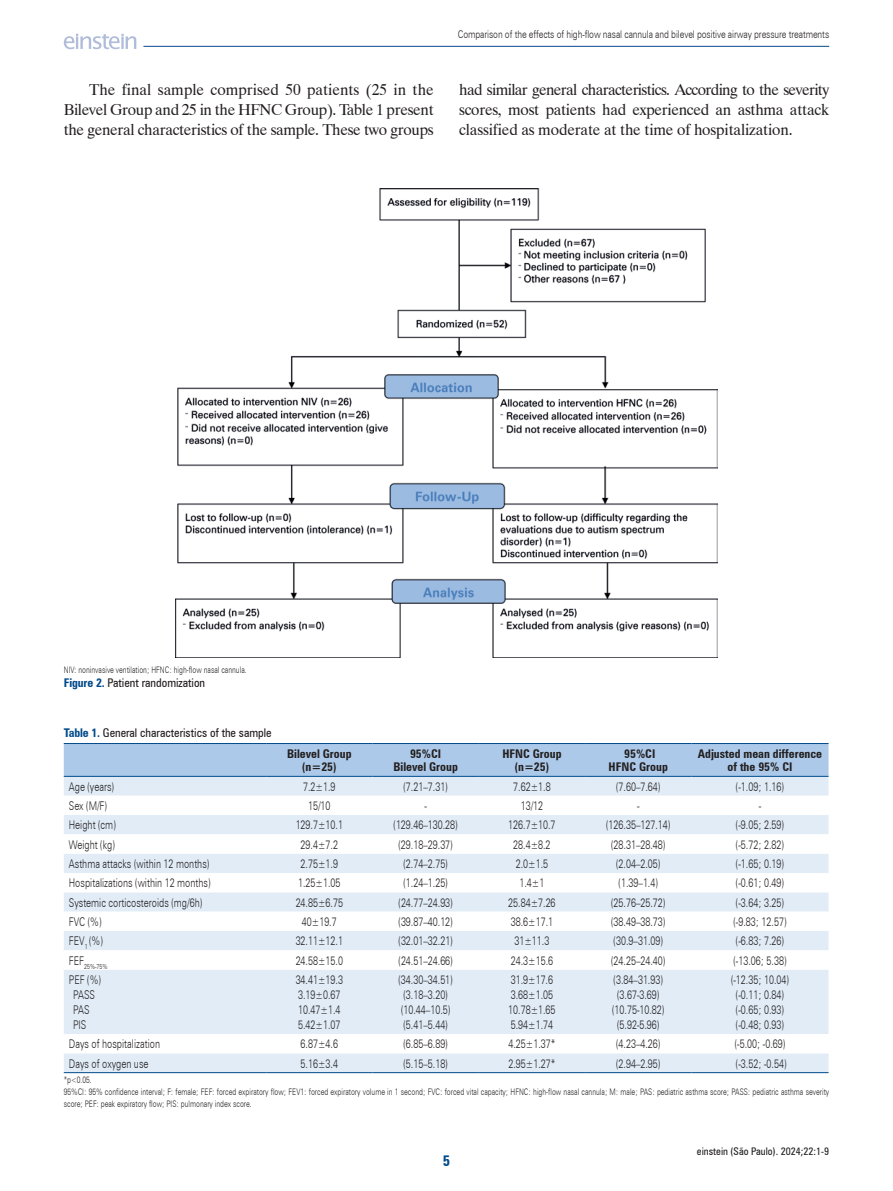
<style>
.page{position:relative;width:893px;height:1191px;background:#fff}
.page>*{position:absolute;margin:0;border:0;box-sizing:border-box;transform-origin:0 0}
.t1{font:15.75px/19.8px "Dutch 801 BT";letter-spacing:-.015em;color:#231f20;text-align:justify}
.t2{font:700 condensed 15px "Zurich BT";color:#004a8b}
.t3{font:300 12px/15px "Zurich BT";color:#231f20;scale:.75 1}
.t4{font:700 condensed 12px/13.5px "Zurich BT";color:#231f20;text-align:center}
.t5{font:condensed 12px "Zurich BT";color:#231f20}
.t6{font:300 10.5px "Zurich BT";letter-spacing:-.01em;color:#231f20;scale:.8 1}
.t7{font:condensed 10.5px "Zurich BT";color:#231f20}
.t8{font:300 9px/12px "Zurich BT";color:#231f20;scale:.75 1}
.t9{font:300 7.05px "Zurich BT";color:#231f20;scale:.75 1}
.s1{font-weight:700;color:#004a8b}
</style>
<div class="page">
<svg style="left:64px;top:34px;width:72px;height:15px"></svg>
<hr style="left:143px;top:46px;width:686px;height:1px;background:#004a8b">
<div style="left:64px;top:744px;width:764px;height:32px;background:#acc9e9"></div>
<div style="left:64px;top:777px;width:764px;height:295px;background:#e1ecf7"></div>
<svg style="left:64px;top:795px;width:764px;height:258px;fill:#e1ecf7"></svg>
<hr style="left:64px;top:743px;width:202px;height:1px;background:#004a8b">
<hr style="left:266px;top:743px;width:106px;height:1px;background:#004a8b">
<hr style="left:372px;top:743px;width:107px;height:1px;background:#004a8b">
<hr style="left:479px;top:743px;width:106px;height:1px;background:#004a8b">
<hr style="left:585px;top:743px;width:106px;height:1px;background:#004a8b">
<hr style="left:691px;top:743px;width:137px;height:1px;background:#004a8b">
<hr style="left:64px;top:776px;width:202px;height:1px;background:#004a8b">
<hr style="left:266px;top:776px;width:106px;height:1px;background:#004a8b">
<hr style="left:372px;top:776px;width:107px;height:1px;background:#004a8b">
<hr style="left:479px;top:776px;width:106px;height:1px;background:#004a8b">
<hr style="left:585px;top:776px;width:106px;height:1px;background:#004a8b">
<hr style="left:691px;top:776px;width:137px;height:1px;background:#004a8b">
<hr style="left:64px;top:1072px;width:202px;height:1px;background:#004a8b">
<hr style="left:266px;top:1072px;width:106px;height:1px;background:#004a8b">
<hr style="left:372px;top:1072px;width:107px;height:1px;background:#004a8b">
<hr style="left:479px;top:1072px;width:106px;height:1px;background:#004a8b">
<hr style="left:585px;top:1072px;width:106px;height:1px;background:#004a8b">
<hr style="left:691px;top:1072px;width:137px;height:1px;background:#004a8b">
<img style="left:176px;top:189px;width:541px;height:468px">
<h1 class="t1" style="left:64px;top:79px;width:371px;text-indent:26px">The final sample comprised 50 patients (25 in the Bilevel Group and 25 in the HFNC Group). Table 1 present the general characteristics of the sample. These two groups</h1>
<p class="t6" style="left:458px;top:28px;width:466px">Comparison of the effects of high-flow nasal cannula and bilevel positive airway pressure treatments</p>
<h1 class="t1" style="left:459px;top:79px;width:371px">had similar general characteristics. According to the severity scores, most patients had experienced an asthma attack classified as moderate at the time of hospitalization.</h1>
<p class="t8" style="left:64px;top:663px;width:245px">NIV: noninvasive ventilation; HFNC: high-flow nasal cannula.</p>
<p class="t5" style="left:64px;top:675px;width:143px"><span class="s1">Figure 2.</span> Patient randomization</p>
<p class="t5" style="left:64px;top:725px;width:209px"><span class="s1">Table 1.</span> General characteristics of the sample</p>
<p class="t4" style="left:287px;top:746px;width:66px">Bilevel Group (n=25)</p>
<p class="t4" style="left:393px;top:746px;width:66px">95%CI<br>Bilevel Group</p>
<p class="t4" style="left:502px;top:746px;width:61px">HFNC Group (n=25)</p>
<p class="t4" style="left:609px;top:746px;width:61px">95%CI<br>HFNC Group</p>
<p class="t4" style="left:698px;top:746px;width:126px">Adjusted mean difference of the 95% CI</p>
<p class="t3" style="left:69px;top:778px;width:62px">Age (years)</p>
<p class="t3" style="left:303px;top:778px;width:45px">7.2±1.9</p>
<p class="t3" style="left:403px;top:778px;width:61px">(7.21–7.31)</p>
<p class="t3" style="left:513px;top:778px;width:51px">7.62±1.8</p>
<p class="t3" style="left:616px;top:778px;width:61px">(7.60–7.64)</p>
<p class="t3" style="left:736px;top:778px;width:66px">(-1.09; 1.16)</p>
<p class="t3" style="left:69px;top:798px;width:52px">Sex (M/F)</p>
<p class="t3" style="left:308px;top:798px;width:31px">15/10</p>
<p class="t3" style="left:424px;top:798px;width:5px">-</p>
<p class="t3" style="left:521px;top:798px;width:31px">13/12</p>
<p class="t3" style="left:637px;top:798px;width:5px">-</p>
<p class="t3" style="left:759px;top:798px;width:5px">-</p>
<p class="t3" style="left:69px;top:817px;width:64px">Height (cm)</p>
<p class="t3" style="left:296px;top:817px;width:65px">129.7±10.1</p>
<p class="t3" style="left:394px;top:817px;width:87px">(129.46–130.28)</p>
<p class="t3" style="left:508px;top:817px;width:65px">126.7±10.7</p>
<p class="t3" style="left:606px;top:817px;width:87px">(126.35–127.14)</p>
<p class="t3" style="left:736px;top:817px;width:66px">(-9.05; 2.59)</p>
<p class="t3" style="left:69px;top:836px;width:63px">Weight (kg)</p>
<p class="t3" style="left:301px;top:836px;width:51px">29.4±7.2</p>
<p class="t3" style="left:398px;top:836px;width:74px">(29.18–29.37)</p>
<p class="t3" style="left:513px;top:836px;width:51px">28.4±8.2</p>
<p class="t3" style="left:611px;top:836px;width:74px">(28.31–28.48)</p>
<p class="t3" style="left:736px;top:836px;width:66px">(-5.72; 2.82)</p>
<p class="t3" style="left:69px;top:856px;width:189px">Asthma attacks (within 12 months)</p>
<p class="t3" style="left:301px;top:856px;width:51px">2.75±1.9</p>
<p class="t3" style="left:403px;top:856px;width:61px">(2.74–2.75)</p>
<p class="t3" style="left:516px;top:856px;width:45px">2.0±1.5</p>
<p class="t3" style="left:616px;top:856px;width:61px">(2.04–2.05)</p>
<p class="t3" style="left:736px;top:856px;width:66px">(-1.65; 0.19)</p>
<p class="t3" style="left:69px;top:875px;width:190px">Hospitalizations (within 12 months)</p>
<p class="t3" style="left:298px;top:875px;width:58px">1.25±1.05</p>
<p class="t3" style="left:403px;top:875px;width:61px">(1.24–1.25)</p>
<p class="t3" style="left:519px;top:875px;width:35px">1.4±1</p>
<p class="t3" style="left:619px;top:875px;width:54px">(1.39–1.4)</p>
<p class="t3" style="left:736px;top:875px;width:66px">(-0.61; 0.49)</p>
<p class="t3" style="left:69px;top:894px;width:179px">Systemic corticosteroids (mg/6h)</p>
<p class="t3" style="left:296px;top:894px;width:65px">24.85±6.75</p>
<p class="t3" style="left:398px;top:894px;width:74px">(24.77–24.93)</p>
<p class="t3" style="left:508px;top:894px;width:65px">25.84±7.26</p>
<p class="t3" style="left:611px;top:894px;width:74px">(25.76–25.72)</p>
<p class="t3" style="left:736px;top:894px;width:66px">(-3.64; 3.25)</p>
<p class="t3" style="left:69px;top:914px;width:45px">FVC (%)</p>
<p class="t3" style="left:302px;top:914px;width:48px">40±19.7</p>
<p class="t3" style="left:398px;top:914px;width:74px">(39.87–40.12)</p>
<p class="t3" style="left:511px;top:914px;width:58px">38.6±17.1</p>
<p class="t3" style="left:611px;top:914px;width:74px">(38.49–38.73)</p>
<p class="t3" style="left:733px;top:914px;width:72px">(-9.83; 12.57)</p>
<p class="t3" style="left:69px;top:933px;width:47px">FEV<sub>1</sub> (%)</p>
<p class="t3" style="left:296px;top:933px;width:65px">32.11±12.1</p>
<p class="t3" style="left:398px;top:933px;width:74px">(32.01–32.21)</p>
<p class="t3" style="left:514px;top:933px;width:48px">31±11.3</p>
<p class="t3" style="left:614px;top:933px;width:67px">(30.9–31.09)</p>
<p class="t3" style="left:736px;top:933px;width:66px">(-6.83; 7.26)</p>
<p class="t9" style="left:69px;top:961px;width:53px"><sup>FEF</sup>25%-75%</p>
<p class="t3" style="left:296px;top:952px;width:65px">24.58±15.0</p>
<p class="t3" style="left:398px;top:952px;width:74px">(24.51–24.66)</p>
<p class="t3" style="left:511px;top:952px;width:58px">24.3±15.6</p>
<p class="t3" style="left:611px;top:952px;width:74px">(24.25–24.40)</p>
<p class="t3" style="left:733px;top:952px;width:72px">(-13.06; 5.38)</p>
<p class="t3" style="left:73px;top:972px;width:39px;text-indent:-4px">PEF (%)<br>PASS<br>PAS<br>PIS</p>
<p class="t3" style="left:296px;top:972px;width:65px">34.41±19.3<br>3.19±0.67<br>10.47±1.4<br>5.42±1.07</p>
<p class="t3" style="left:398px;top:972px;width:74px">(34.30–34.51) (3.18–3.20) (10.44–10.5) (5.41–5.44)</p>
<p class="t3" style="left:508px;top:972px;width:65px">31.9±17.6<br>3.68±1.05<br>10.78±1.65<br>5.94±1.74</p>
<p class="t3" style="left:612px;top:972px;width:71px;text-align:center">(3.84–31.93) (3.67-3.69) (10.75-10.82) (5.92-5.96)</p>
<p class="t3" style="left:731px;top:972px;width:79px;text-align:center">(-12.35; 10.04) (-0.11; 0.84) (-0.65; 0.93) (-0.48; 0.93)</p>
<p class="t3" style="left:69px;top:1036px;width:123px">Days of hospitalization</p>
<p class="t3" style="left:301px;top:1036px;width:51px">6.87±4.6</p>
<p class="t3" style="left:403px;top:1036px;width:61px">(6.85–6.89)</p>
<p class="t3" style="left:508px;top:1036px;width:64px">4.25±1.37*</p>
<p class="t3" style="left:616px;top:1036px;width:61px">(4.23–4.26)</p>
<p class="t3" style="left:735px;top:1036px;width:69px">(-5.00; -0.69)</p>
<p class="t3" style="left:69px;top:1055px;width:108px">Days of oxygen use</p>
<p class="t3" style="left:301px;top:1055px;width:51px">5.16±3.4</p>
<p class="t3" style="left:403px;top:1055px;width:61px">(5.15–5.18)</p>
<p class="t3" style="left:508px;top:1055px;width:64px">2.95±1.27*</p>
<p class="t3" style="left:616px;top:1055px;width:61px">(2.94–2.95)</p>
<p class="t3" style="left:736px;top:1055px;width:69px">(-3.52; -0.54)</p>
<p class="t8" style="left:64px;top:1074px;width:1022px">*p&lt;0.05.<br>95%CI: 95% confidence interval; F: female; FEF: forced expiratory flow; FEV1: forced expiratory volume in 1 second; FVC: forced vital capacity; HFNC: high-flow nasal cannula; M: male; PAS: pediatric asthma score; PASS: pediatric asthma severity score; PEF: peak expiratory flow; PIS: pulmonary index score.</p>
<p class="t2" style="left:443px;top:1151px;width:9px">5</p>
<p class="t7" style="left:697px;top:1144px;width:134px">einstein (São Paulo). 2024;22:1-9</p>
</div>
